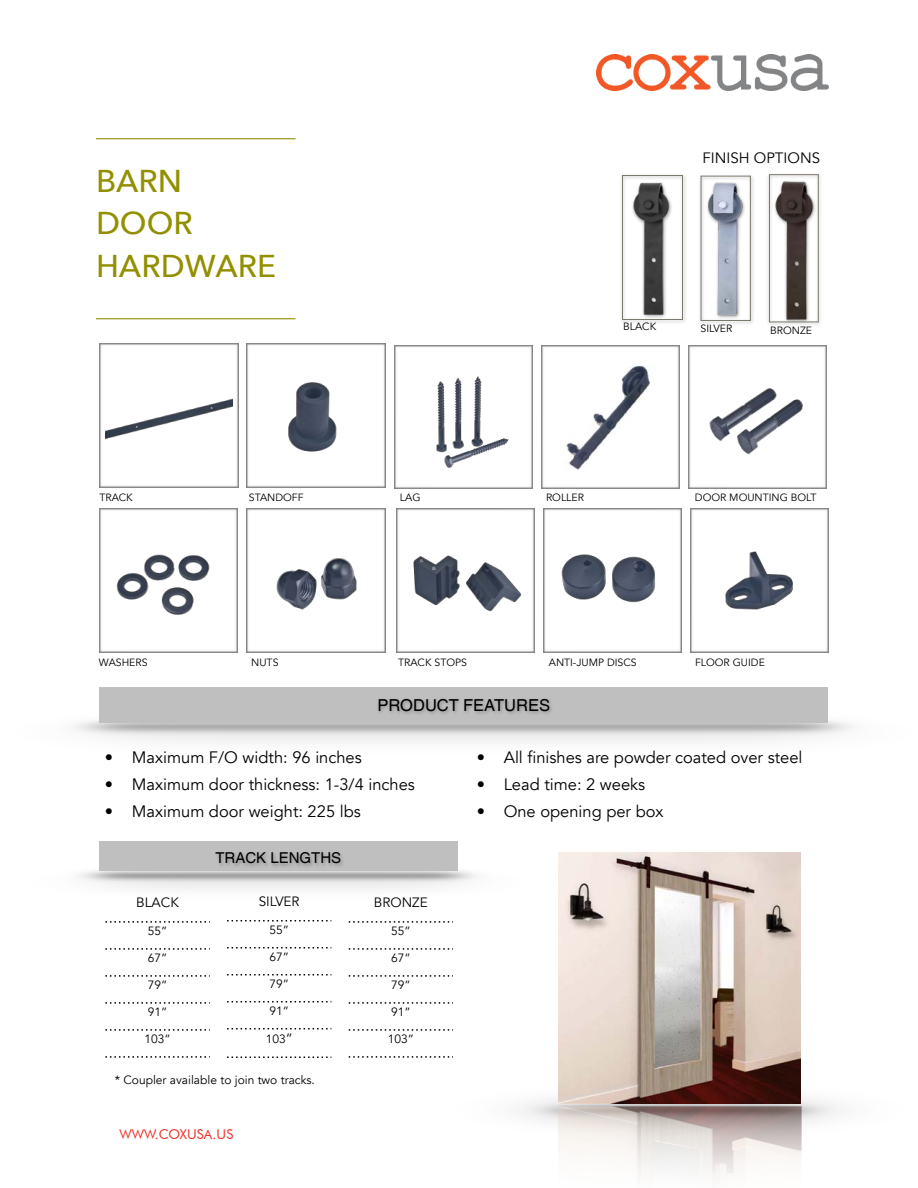
<style>
.page{position:relative;width:918px;height:1188px;background:#fff}
.page>*{position:absolute;margin:0;border:0;box-sizing:border-box;transform-origin:0 0}
.t1{font:500 31.5px/42.5px "Avenir Next";color:#929000}
.t2{font:16.5px "Avenir";color:#000}
.t3{font:16.5px "Helvetica";color:#000}
.t4{font:15px "Avenir";color:#000}
.t5{font:15px "Helvetica";color:#000}
.t6{font:13.5px "Avenir";color:#ff2600}
.t7{font:13.5px "Avenir";color:#000}
.t8{font:13.5px "Futura BT";color:#ef3028}
.t9{font:12px "Avenir";color:#000}
.t10{font:10.5px "Avenir";color:#000}
.s1{font-size:13.5px}
</style>
<div class="page">
<img style="left:99px;top:344px;width:139px;height:144px">
<img style="left:99px;top:508px;width:138px;height:106px">
<img style="left:247px;top:344px;width:138px;height:144px">
<img style="left:247px;top:508px;width:138px;height:106px">
<img style="left:394px;top:345px;width:139px;height:144px">
<img style="left:542px;top:345px;width:138px;height:144px">
<img style="left:688px;top:345px;width:139px;height:144px">
<img style="left:396px;top:508px;width:138px;height:106px">
<img style="left:543px;top:508px;width:138px;height:106px">
<img style="left:690px;top:508px;width:138px;height:106px">
<img style="left:700px;top:176px;width:49px;height:145px">
<div style="left:701px;top:176px;width:50px;height:145px;border:1px solid #7d786c"></div>
<img style="left:624px;top:177px;width:57px;height:141px">
<div style="left:622px;top:175px;width:61px;height:145px;border:1px solid #7d786c"></div>
<img style="left:767px;top:174px;width:54px;height:151px">
<img style="left:771px;top:176px;width:46px;height:144px">
<div style="left:769px;top:174px;width:50px;height:148px;border:1px solid #7d786c"></div>
<img style="left:518px;top:1098px;width:324px;height:54px">
<img style="left:558px;top:852px;width:243px;height:330px">
<hr style="left:96px;top:138px;width:200px;height:1px;background:#929000">
<hr style="left:96px;top:318px;width:200px;height:1px;background:#929000">
<img style="left:73px;top:614px;width:780px;height:128px">
<div style="left:99px;top:687px;width:729px;height:36px;background:#bfbfbf"></div>
<img style="left:378px;top:699px;width:173px;height:15px">
<svg style="left:105px;top:1002px;width:105px;height:2px"></svg>
<svg style="left:105px;top:1029px;width:105px;height:2px"></svg>
<svg style="left:105px;top:1056px;width:105px;height:2px"></svg>
<svg style="left:227px;top:1001px;width:104px;height:1px"></svg>
<svg style="left:227px;top:1028px;width:104px;height:1px"></svg>
<svg style="left:227px;top:1056px;width:104px;height:2px"></svg>
<svg style="left:349px;top:1002px;width:104px;height:2px"></svg>
<svg style="left:349px;top:1029px;width:104px;height:2px"></svg>
<svg style="left:349px;top:1056px;width:104px;height:2px"></svg>
<img style="left:78px;top:841px;width:559px;height:148px">
<div style="left:99px;top:842px;width:359px;height:30px;background:#bfbfbf"></div>
<img style="left:596px;top:54px;width:232px;height:37px">
<h1 class="t1" style="left:96px;top:158px;width:182px">BARN<br>DOOR<br>HARDWARE</h1>
<p class="t4" style="left:703px;top:149px;width:119px">FINISH OPTIONS</p>
<p class="t10" style="left:623px;top:320px;width:35px">BLACK</p>
<p class="t10" style="left:700px;top:322px;width:33px">SILVER</p>
<p class="t10" style="left:770px;top:324px;width:43px">BRONZE</p>
<p class="t10" style="left:99px;top:491px;width:35px">TRACK</p>
<p class="t10" style="left:249px;top:491px;width:56px">STANDOFF</p>
<p class="t10" style="left:400px;top:491px;width:22px">LAG</p>
<p class="t10" style="left:546px;top:491px;width:39px">ROLLER</p>
<p class="t10" style="left:695px;top:491px;width:123px">DOOR MOUNTING BOLT</p>
<p class="t10" style="left:99px;top:656px;width:50px">WASHERS</p>
<p class="t10" style="left:251px;top:656px;width:29px">NUTS</p>
<p class="t10" style="left:398px;top:656px;width:70px">TRACK STOPS</p>
<p class="t10" style="left:549px;top:656px;width:89px">ANTI-JUMP DISCS</p>
<p class="t10" style="left:695px;top:656px;width:71px">FLOOR GUIDE</p>
<p class="t3" style="left:377px;top:695px;width:174px">PRODUCT FEATURES</p>
<p class="t2" style="left:105px;top:748px;width:258px">• Maximum F/O width: 96 inches</p>
<p class="t2" style="left:105px;top:775px;width:312px">• Maximum door thickness: 1-3/4 inches</p>
<p class="t2" style="left:105px;top:802px;width:257px">• Maximum door weight: 225 lbs</p>
<p class="t7" style="left:136px;top:895px;width:44px">BLACK</p>
<p class="t9" style="left:148px;top:923px;width:21px">55”</p>
<p class="t9" style="left:148px;top:950px;width:21px">67”</p>
<p class="t9" style="left:148px;top:977px;width:21px">79”</p>
<p class="t9" style="left:148px;top:1004px;width:21px">91”</p>
<p class="t9" style="left:144px;top:1031px;width:28px">103”</p>
<p class="t5" style="left:215px;top:849px;width:127px">TRACK LENGTHS</p>
<p class="t7" style="left:259px;top:893px;width:42px">SILVER</p>
<p class="t9" style="left:269px;top:922px;width:21px">55”</p>
<p class="t9" style="left:269px;top:949px;width:21px">67”</p>
<p class="t9" style="left:269px;top:976px;width:21px">79”</p>
<p class="t9" style="left:269px;top:1003px;width:21px">91”</p>
<p class="t9" style="left:266px;top:1031px;width:29px">103<span class="s1">”</span></p>
<p class="t9" style="left:115px;top:1072px;width:202px">* Coupler available to join two tracks.</p>
<p class="t6" style="left:121px;top:1125px;width:118px">www.dividersusa.us</p>
<p class="t8" style="left:119px;top:1126px;width:115px">WWW.COXUSA.US</p>
<p class="t7" style="left:374px;top:895px;width:55px">BRONZE</p>
<p class="t9" style="left:391px;top:923px;width:21px">55”</p>
<p class="t9" style="left:391px;top:950px;width:21px">67”</p>
<p class="t9" style="left:391px;top:977px;width:21px">79”</p>
<p class="t9" style="left:391px;top:1004px;width:21px">91”</p>
<p class="t9" style="left:388px;top:1031px;width:28px">103”</p>
<p class="t2" style="left:477px;top:748px;width:327px">• All finishes are powder coated over steel</p>
<p class="t2" style="left:477px;top:775px;width:170px">• Lead time: 2 weeks</p>
<p class="t2" style="left:477px;top:802px;width:188px">• One opening per box</p>
</div>
